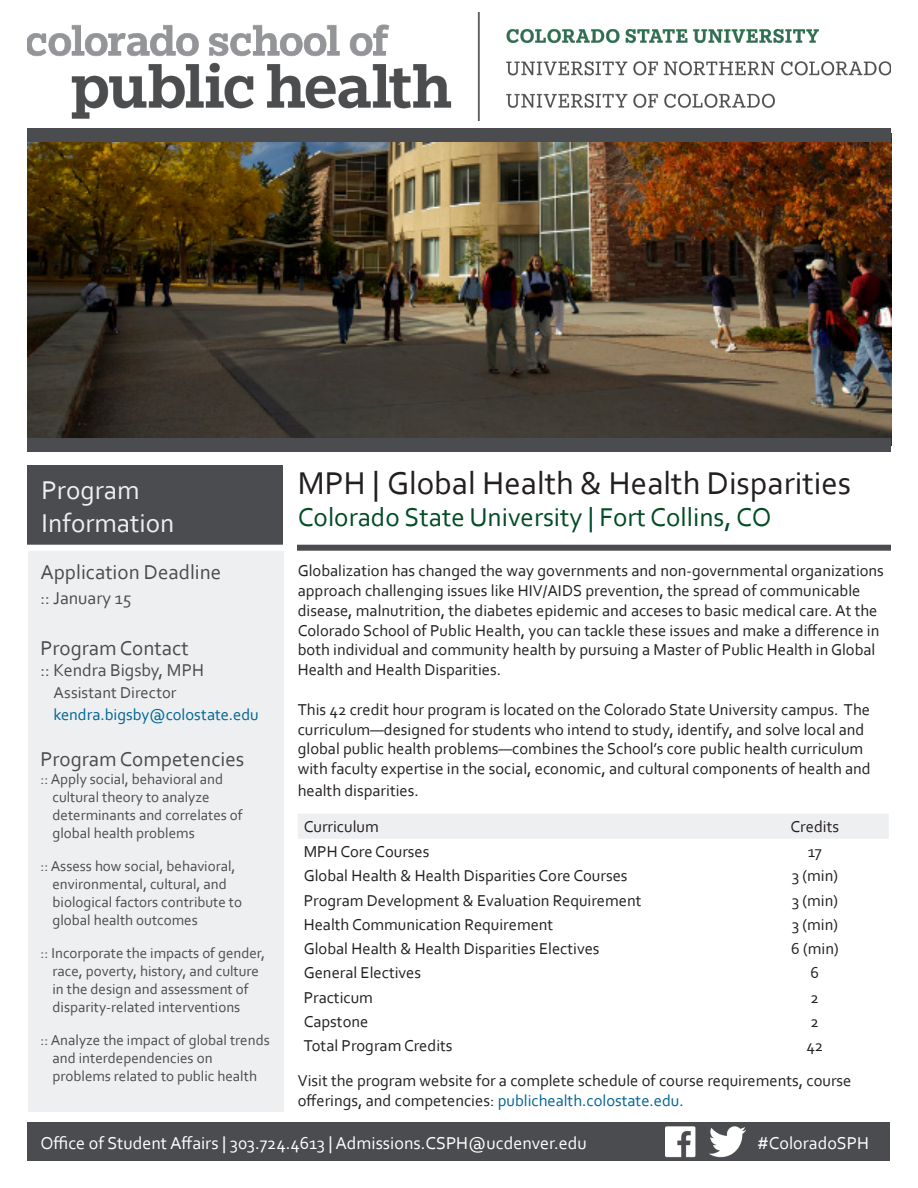
<style>
.page{position:relative;width:918px;height:1188px;background:#fff}
.page>*{position:absolute;margin:0;border:0;box-sizing:border-box;transform-origin:0 0}
.t1{font:33px "Corbel";color:#231f20}
.t2{font:27px "Corbel";color:#004c23}
.t3{font:27px/32.4px "Corbel";color:#edeff0}
.t4{font:21px "Corbel";color:#4b4c4f}
.t5{font:18px "Corbel";color:#fff}
.t6{font:18px "Corbel";color:#4b4c4f}
.t7{font:16.5px/19.8px "Corbel";color:#231f20}
.t8{font:16.5px "Corbel";color:#006494}
.t9{font:16.5px "Corbel";color:#4b4c4f}
.t10{font:15px "Corbel";color:#4b4c4f}
.s1{font-size:18px;color:#edeff0}
.s2{color:#006494}
</style>
<div class="page">
<div style="left:28px;top:1122px;width:862px;height:39px;background:#4b4c4f"></div>
<img style="left:665px;top:1126px;width:80px;height:32px">
<div style="left:28px;top:547px;width:256px;height:565px;background:#edeff0"></div>
<div style="left:297px;top:545px;width:594px;height:6px;background:#4b4c4f"></div>
<div style="left:298px;top:814px;width:591px;height:25px;background:#edeff0"></div>
<img style="left:28px;top:142px;width:863px;height:296px">
<div style="left:27px;top:466px;width:256px;height:80px;background:#4b4c4f"></div>
<div style="left:27px;top:128px;width:864px;height:14px;background:#4b4c4f"></div>
<div style="left:27px;top:438px;width:864px;height:14px;background:#4b4c4f"></div>
<div style="left:23px;top:545px;width:264px;height:6px;background:#fff"></div>
<img style="left:27px;top:12px;width:863px;height:108px">
<p class="t3" style="left:42px;top:473px;width:134px">Program<br>Information</p>
<p class="t1" style="left:298px;top:462px;width:555px">MPH | Global Health &amp; Health Disparities</p>
<p class="t2" style="left:298px;top:500px;width:475px">Colorado State University | Fort Collins, CO</p>
<p class="t4" style="left:40px;top:559px;width:182px">Application Deadline</p>
<p class="t6" style="left:40px;top:587px;width:92px">:: January 15</p>
<p class="t4" style="left:40px;top:635px;width:150px">Program Contact</p>
<p class="t6" style="left:40px;top:659px;width:165px">:: Kendra Bigsby, MPH</p>
<p class="t9" style="left:40px;top:682px;width:137px"><span class="s1">::</span> Assistant Director</p>
<p class="t8" style="left:40px;top:704px;width:220px"><span class="s1">::</span> kendra.bigsby@colostate.edu</p>
<p class="t4" style="left:40px;top:746px;width:205px">Program Competencies</p>
<p class="t10" style="left:40px;top:770px;width:184px">:: Apply social, behavioral and</p>
<p class="t10" style="left:52px;top:788px;width:159px">cultural theory to analyze</p>
<p class="t10" style="left:52px;top:806px;width:192px">determinants and correlates of</p>
<p class="t10" style="left:52px;top:824px;width:144px">global health problems</p>
<p class="t10" style="left:40px;top:857px;width:197px">:: Assess how social, behavioral,</p>
<p class="t10" style="left:52px;top:875px;width:176px">environmental, cultural, and</p>
<p class="t10" style="left:52px;top:893px;width:191px">biological factors contribute to</p>
<p class="t10" style="left:52px;top:911px;width:147px">global health outcomes</p>
<p class="t10" style="left:40px;top:944px;width:226px">:: Incorporate the impacts of gender,</p>
<p class="t10" style="left:52px;top:962px;width:208px">race, poverty, history, and culture</p>
<p class="t10" style="left:52px;top:980px;width:198px">in the design and assessment of</p>
<p class="t10" style="left:52px;top:998px;width:189px">disparity-related interventions</p>
<p class="t10" style="left:40px;top:1031px;width:231px">:: Analyze the impact of global trends</p>
<p class="t10" style="left:52px;top:1049px;width:162px">and interdependencies on</p>
<p class="t10" style="left:52px;top:1067px;width:206px">problems related to public health</p>
<p class="t7" style="left:298px;top:560px;width:588px">Globalization has changed the way governments and non-governmental organizations approach challenging issues like HIV/AIDS prevention, the spread of communicable disease, malnutrition, the diabetes epidemic and acceses to basic medical care. At the Colorado School of Public Health, you can tackle these issues and make a difference in both individual and community health by pursuing a Master of Public Health in Global Health and Health Disparities.</p>
<p class="t7" style="left:298px;top:699px;width:575px">This 42 credit hour program is located on the Colorado State University campus. The curriculum—designed for students who intend to study, identify, and solve local and global public health problems—combines the School’s core public health curriculum with faculty expertise in the social, economic, and cultural components of health and</p>
<p class="t7" style="left:298px;top:780px;width:123px">health disparities.</p>
<p class="t7" style="left:304px;top:816px;width:76px">Curriculum</p>
<p class="t7" style="left:791px;top:816px;width:50px">Credits</p>
<p class="t7" style="left:304px;top:841px;width:127px">MPH Core Courses</p>
<p class="t7" style="left:808px;top:841px;width:16px">17</p>
<p class="t7" style="left:304px;top:866px;width:325px">Global Health &amp; Health Disparities Core Courses</p>
<p class="t7" style="left:792px;top:866px;width:48px">3 (min)</p>
<p class="t7" style="left:304px;top:890px;width:339px">Program Development &amp; Evaluation Requirement</p>
<p class="t7" style="left:792px;top:890px;width:48px">3 (min)</p>
<p class="t7" style="left:304px;top:914px;width:251px">Health Communication Requirement</p>
<p class="t7" style="left:792px;top:914px;width:48px">3 (min)</p>
<p class="t7" style="left:304px;top:938px;width:297px">Global Health &amp; Health Disparities Electives</p>
<p class="t7" style="left:791px;top:938px;width:49px">6 (min)</p>
<p class="t7" style="left:304px;top:963px;width:119px">General Electives</p>
<p class="t7" style="left:811px;top:963px;width:10px">6</p>
<p class="t7" style="left:304px;top:987px;width:71px">Practicum</p>
<p class="t7" style="left:811px;top:987px;width:10px">2</p>
<p class="t7" style="left:304px;top:1011px;width:66px">Capstone</p>
<p class="t7" style="left:811px;top:1011px;width:10px">2</p>
<p class="t7" style="left:304px;top:1035px;width:150px">Total Program Credits</p>
<p class="t7" style="left:806px;top:1035px;width:18px">42</p>
<p class="t7" style="left:298px;top:1070px;width:555px">Visit the program website for a complete schedule of course requirements, course offerings, and competencies: <span class="s2">publichealth.colostate.edu.</span></p>
<p class="t5" style="left:40px;top:1132px;width:548px">Office of Student Affairs | 303.724.4613 | Admissions.CSPH@ucdenver.edu</p>
<p class="t5" style="left:757px;top:1132px;width:114px">#ColoradoSPH</p>
</div>
